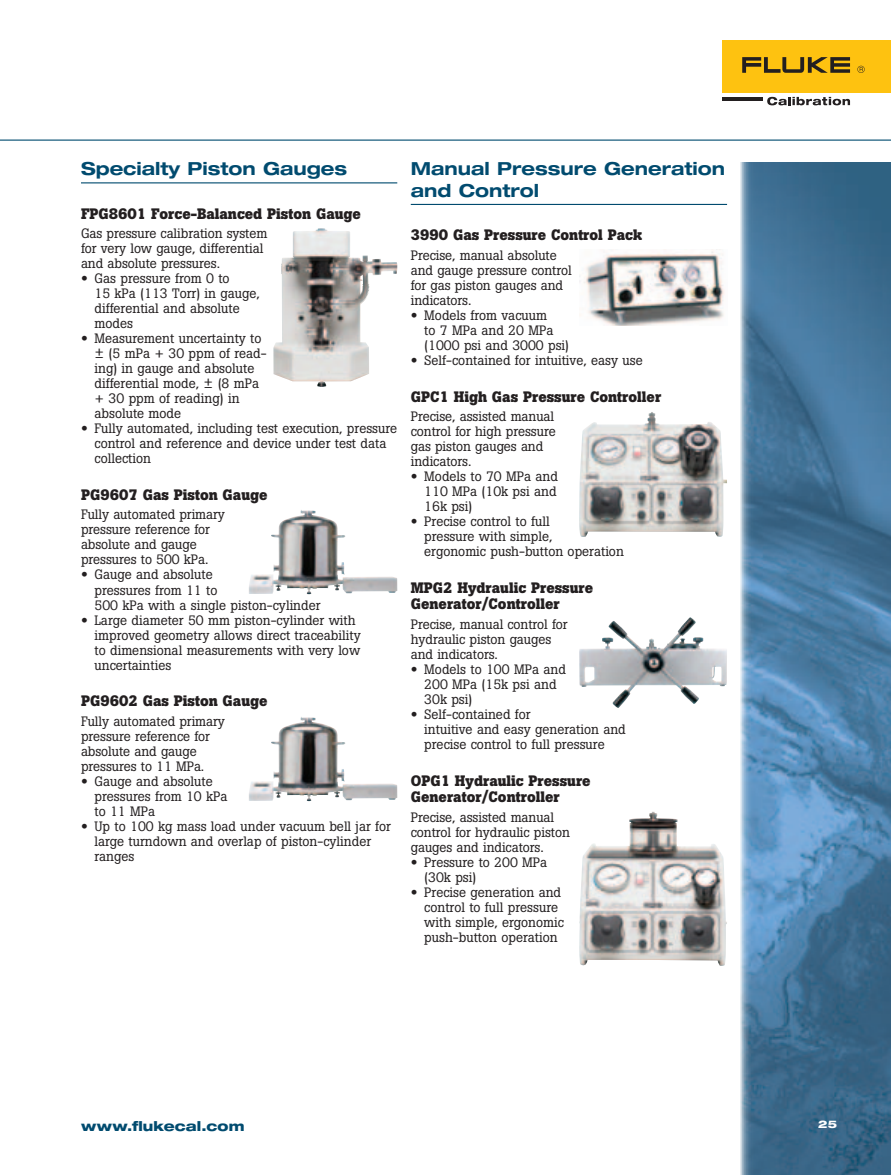
<style>
.page{position:relative;width:891px;height:1175px;background:#fff}
.page>*{position:absolute;margin:0;border:0;box-sizing:border-box;transform-origin:0 0}
.t1{font:700 expanded 18px/21.6px "Helvetica Neue LT Std";color:#014b6f}
.t2{font:700 15px/16.5px "Boton Pro";color:#231f20}
.t3{font:13.5px/15px "Boton Pro";color:#231f20}
.t4{font:800 expanded 13.5px "Helvetica Neue LT Std";letter-spacing:.01em;color:#014b6f}
.t5{font:800 expanded 10.5px "Helvetica Neue LT Std";color:#fff}
.s1{font-family:"Helvetica Neue LT Std";font-weight:700;font-stretch:expanded}
</style>
<div class="page">
<img style="left:741px;top:162px;width:150px;height:1012px">
<div style="left:722px;top:40px;width:169px;height:53px;background:#fec210"></div>
<svg style="left:742px;top:57px;width:108px;height:16px"></svg>
<svg style="left:857px;top:66px;width:8px;height:7px"></svg>
<hr style="left:722px;top:97px;width:41px;height:4px;background:#231f20">
<svg style="left:767px;top:97px;width:83px;height:8px"></svg>
<hr style="left:411px;top:204px;width:316px;height:1px;background:#014b6f">
<hr style="left:0;top:139px;width:891px;height:2px;background:#014b6f">
<hr style="left:81px;top:182px;width:316px;height:1px;background:#014b6f">
<img style="left:273px;top:228px;width:124px;height:159px">
<img style="left:249px;top:510px;width:148px;height:84px">
<img style="left:249px;top:717px;width:148px;height:84px">
<img style="left:579px;top:617px;width:148px;height:91px">
<img style="left:579px;top:412px;width:148px;height:125px">
<img style="left:579px;top:811px;width:148px;height:154px">
<img style="left:579px;top:251px;width:146px;height:74px">
<h1 class="t1" style="left:81px;top:157px;width:268px">Specialty Piston Gauges</h1>
<p class="t2" style="left:81px;top:205px;width:282px">FPG8601 Force-Balanced Piston Gauge</p>
<p class="t3" style="left:81px;top:226px;width:188px">Gas pressure calibration system for very low gauge, differential and absolute pressures.</p>
<p class="t3" style="left:94px;top:271px;width:167px;text-indent:-14px"><span class="s1">•</span> Gas pressure from 0 to<br>15 kPa (113 Torr) in gauge, differential and absolute modes</p>
<p class="t3" style="left:94px;top:331px;width:174px;text-indent:-14px"><span class="s1">•</span> Measurement uncertainty to ± (5 mPa + 30 ppm of read&shy;ing) in gauge and absolute differential mode, ± (8 mPa + 30 ppm of reading) in absolute mode</p>
<p class="t3" style="left:94px;top:421px;width:304px;text-indent:-14px"><span class="s1">•</span> Fully automated, including test execution, pressure control and reference and device under test data collection</p>
<p class="t2" style="left:81px;top:486px;width:188px">PG9607 Gas Piston Gauge</p>
<p class="t3" style="left:81px;top:507px;width:145px">Fully automated primary pressure reference for absolute and gauge pressures to 500 kPa.</p>
<p class="t3" style="left:94px;top:567px;width:228px;text-indent:-14px"><span class="s1">•</span> Gauge and absolute<br>pressures from 11 to<br>500 kPa with a single piston-cylinder</p>
<p class="t3" style="left:94px;top:612px;width:268px;text-indent:-14px"><span class="s1">•</span> Large diameter 50 mm piston-cylinder with improved geometry allows direct traceability to dimensional measurements with very low uncertainties</p>
<p class="t2" style="left:81px;top:693px;width:188px">PG9602 Gas Piston Gauge</p>
<p class="t3" style="left:81px;top:713px;width:145px">Fully automated primary pressure reference for absolute and gauge pressures to 11 MPa.</p>
<p class="t3" style="left:94px;top:773px;width:135px;text-indent:-14px"><span class="s1">•</span> Gauge and absolute pressures from 10 kPa to 11 MPa</p>
<p class="t3" style="left:94px;top:818px;width:298px;text-indent:-14px"><span class="s1">•</span> Up to 100 kg mass load under vacuum bell jar for large turndown and overlap of piston-cylinder ranges</p>
<h1 class="t1" style="left:411px;top:157px;width:316px">Manual Pressure Generation and Control</h1>
<p class="t2" style="left:411px;top:227px;width:233px">3990 Gas Pressure Control Pack</p>
<p class="t3" style="left:411px;top:247px;width:162px">Precise, manual absolute and gauge pressure control for gas piston gauges and indicators.</p>
<p class="t3" style="left:424px;top:307px;width:146px;text-indent:-14px"><span class="s1">•</span> Models from vacuum<br>to 7 MPa and 20 MPa (1000 psi and 3000 psi)</p>
<p class="t3" style="left:411px;top:352px;width:233px"><span class="s1">•</span> Self-contained for intuitive, easy use</p>
<p class="t2" style="left:411px;top:388px;width:252px">GPC1 High Gas Pressure Controller</p>
<p class="t3" style="left:411px;top:409px;width:146px">Precise, assisted manual control for high pressure gas piston gauges and indicators.</p>
<p class="t3" style="left:424px;top:469px;width:135px;text-align:justify;text-indent:-14px"><span class="s1">•</span> Models to 70 MPa and 110 MPa (10k psi and 16k psi)</p>
<p class="t3" style="left:424px;top:514px;width:201px;text-indent:-14px"><span class="s1">•</span> Precise control to full<br>pressure with simple,<br>ergonomic push-button operation</p>
<p class="t2" style="left:411px;top:579px;width:184px">MPG2 Hydraulic Pressure<br>Generator/Controller</p>
<p class="t3" style="left:411px;top:616px;width:158px">Precise, manual control for hydraulic piston gauges and indicators.</p>
<p class="t3" style="left:424px;top:661px;width:143px;text-indent:-14px"><span class="s1">•</span> Models to 100 MPa and<br>200 MPa (15k psi and<br>30k psi)</p>
<p class="t3" style="left:424px;top:706px;width:203px;text-indent:-14px"><span class="s1">•</span> Self-contained for<br>intuitive and easy generation and precise control to full pressure</p>
<p class="t2" style="left:411px;top:772px;width:181px">OPG1 Hydraulic Pressure<br>Generator/Controller</p>
<p class="t3" style="left:411px;top:809px;width:161px">Precise, assisted manual control for hydraulic piston gauges and indicators.</p>
<p class="t3" style="left:424px;top:854px;width:124px;text-indent:-14px"><span class="s1">•</span> Pressure to 200 MPa (30k psi)</p>
<p class="t3" style="left:424px;top:884px;width:141px;text-indent:-14px"><span class="s1">•</span> Precise generation and control to full pressure with simple, ergonomic push-button operation</p>
<p class="t4" style="left:81px;top:1117px;width:165px">www.flukecal.com</p>
<p class="t5" style="left:818px;top:1118px;width:20px">25</p>
</div>
